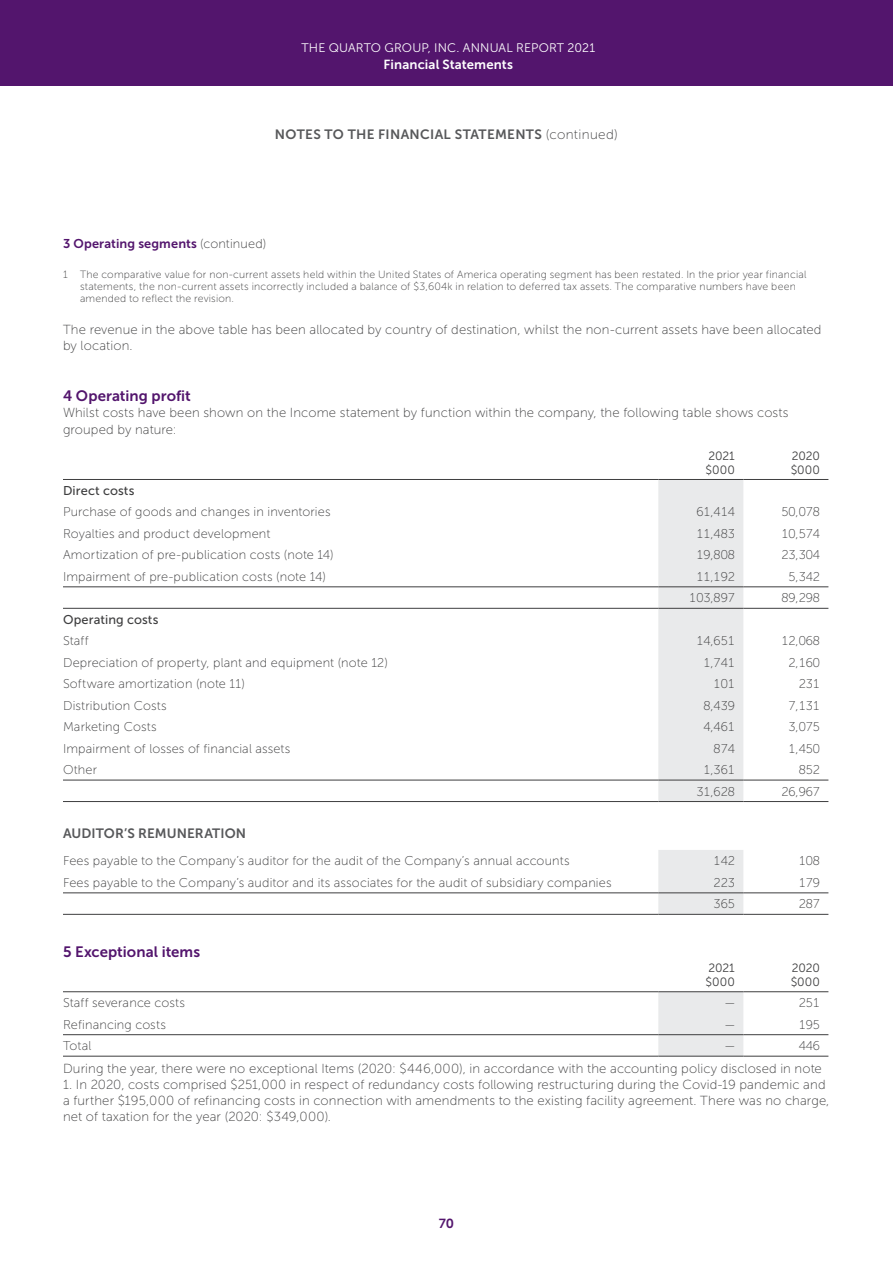
<style>
.page{position:relative;width:893px;height:1263px;background:#fff}
.page>*{position:absolute;margin:0;border:0;box-sizing:border-box;transform-origin:0 0}
.t1{font:15px "Museo Sans 700";letter-spacing:.005em;color:#53156d}
.t2{font:13.5px "Museo Sans 700";letter-spacing:.015em;color:#57585a}
.t3{font:13.2px/16.2px "Museo Sans 100";letter-spacing:.01em;color:#3e3e3f}
.t4{font:13.2px "Museo Sans 700";letter-spacing:.01em;color:#fff}
.t5{font:13.2px "Museo Sans 700";color:#53156d}
.t6{font:12.75px "Museo Sans 100";letter-spacing:.01em;color:#3e3e3f}
.t7{font:12.75px "Museo Sans 700";letter-spacing:.015em;color:#53156d}
.t8{font:12.75px "Museo Sans 500";letter-spacing:.01em;color:#3e3e3f}
.t9{font:12.3px "Museo Sans 300";letter-spacing:.01em;color:#fff}
.t10{font:12px/13.5px "Museo Sans 300";letter-spacing:-.005em;color:#3e3e3f}
.t11{font:10.5px/12px "Museo Sans 100";letter-spacing:.02em;color:#3e3e3f}
.s1{font-family:"Museo Sans 100";color:#3e3e3f}
</style>
<div class="page">
<div style="left:0;top:0;width:893px;height:86px;background:#53156d"></div>
<div style="left:658px;top:480px;width:85px;height:321px;background:#e9eaeb"></div>
<hr style="left:63px;top:479px;width:595px;height:1px;background:#3e3e3f">
<hr style="left:658px;top:479px;width:85px;height:1px;background:#3e3e3f">
<hr style="left:743px;top:479px;width:85px;height:1px;background:#3e3e3f">
<hr style="left:63px;top:587px;width:595px;height:1px;background:#3e3e3f">
<hr style="left:658px;top:587px;width:85px;height:1px;background:#3e3e3f">
<hr style="left:743px;top:587px;width:85px;height:1px;background:#3e3e3f">
<hr style="left:63px;top:608px;width:595px;height:1px;background:#3e3e3f">
<hr style="left:658px;top:608px;width:85px;height:1px;background:#3e3e3f">
<hr style="left:743px;top:608px;width:85px;height:1px;background:#3e3e3f">
<hr style="left:63px;top:780px;width:595px;height:1px;background:#3e3e3f">
<hr style="left:658px;top:780px;width:85px;height:1px;background:#3e3e3f">
<hr style="left:743px;top:780px;width:85px;height:1px;background:#3e3e3f">
<hr style="left:63px;top:801px;width:595px;height:1px;background:#3e3e3f">
<hr style="left:658px;top:801px;width:85px;height:1px;background:#3e3e3f">
<hr style="left:743px;top:801px;width:85px;height:1px;background:#3e3e3f">
<div style="left:658px;top:850px;width:85px;height:64px;background:#e9eaeb"></div>
<hr style="left:63px;top:892px;width:595px;height:1px;background:#3e3e3f">
<hr style="left:658px;top:892px;width:85px;height:1px;background:#3e3e3f">
<hr style="left:743px;top:892px;width:85px;height:1px;background:#3e3e3f">
<hr style="left:63px;top:914px;width:595px;height:1px;background:#3e3e3f">
<hr style="left:658px;top:914px;width:85px;height:1px;background:#3e3e3f">
<hr style="left:743px;top:914px;width:85px;height:1px;background:#3e3e3f">
<div style="left:658px;top:992px;width:85px;height:64px;background:#e9eaeb"></div>
<hr style="left:63px;top:991px;width:595px;height:1px;background:#3e3e3f">
<hr style="left:658px;top:991px;width:85px;height:1px;background:#3e3e3f">
<hr style="left:743px;top:991px;width:85px;height:1px;background:#3e3e3f">
<hr style="left:63px;top:1034px;width:595px;height:1px;background:#3e3e3f">
<hr style="left:658px;top:1034px;width:85px;height:1px;background:#3e3e3f">
<hr style="left:743px;top:1034px;width:85px;height:1px;background:#3e3e3f">
<hr style="left:63px;top:1056px;width:595px;height:1px;background:#3e3e3f">
<hr style="left:658px;top:1056px;width:85px;height:1px;background:#3e3e3f">
<hr style="left:743px;top:1056px;width:85px;height:1px;background:#3e3e3f">
<p class="t9" style="left:301px;top:41px;width:295px">THE QUARTO GROUP, INC. ANNUAL REPORT 2021</p>
<p class="t4" style="left:384px;top:57px;width:131px">Financial Statements</p>
<p class="t2" style="left:275px;top:127px;width:344px">NOTES TO THE FINANCIAL STATEMENTS <span class="s1">(continued)</span></p>
<p class="t7" style="left:63px;top:237px;width:205px">3 Operating segments <span class="s1">(continued)</span></p>
<p class="t11" style="left:80px;top:268px;width:728px;text-indent:-17px">1 The comparative value for non-current assets held within the United States of America operating segment has been restated. In the prior year financial statements, the non-current assets incorrectly included a balance of $3,604k in relation to deferred tax assets. The comparative numbers have been amended to reflect the revision.</p>
<p class="t3" style="left:63px;top:322px;width:760px">The revenue in the above table has been allocated by country of destination, whilst the non-current assets have been allocated by location.</p>
<p class="t1" style="left:63px;top:388px;width:129px">4 Operating profit</p>
<p class="t3" style="left:63px;top:405px;width:727px">Whilst costs have been shown on the Income statement by function within the company, the following table shows costs grouped by nature:</p>
<p class="t10" style="left:706px;top:449px;width:31px">2021 $000</p>
<p class="t10" style="left:791px;top:449px;width:31px">2020 $000</p>
<p class="t8" style="left:63px;top:484px;width:73px">Direct costs</p>
<p class="t6" style="left:63px;top:505px;width:269px">Purchase of goods and changes in inventories</p>
<p class="t6" style="left:696px;top:505px;width:40px">61,414</p>
<p class="t6" style="left:781px;top:505px;width:40px">50,078</p>
<p class="t6" style="left:63px;top:527px;width:209px">Royalties and product development</p>
<p class="t6" style="left:696px;top:527px;width:40px">11,483</p>
<p class="t6" style="left:781px;top:527px;width:40px">10,574</p>
<p class="t6" style="left:63px;top:548px;width:272px">Amortization of pre-publication costs (note 14)</p>
<p class="t6" style="left:696px;top:548px;width:40px">19,808</p>
<p class="t6" style="left:781px;top:548px;width:40px">23,304</p>
<p class="t6" style="left:63px;top:570px;width:265px">Impairment of pre-publication costs (note 14)</p>
<p class="t6" style="left:696px;top:570px;width:40px">11,192</p>
<p class="t6" style="left:788px;top:570px;width:33px">5,342</p>
<p class="t6" style="left:689px;top:591px;width:47px">103,897</p>
<p class="t6" style="left:781px;top:591px;width:40px">89,298</p>
<p class="t8" style="left:63px;top:612px;width:97px">Operating costs</p>
<p class="t6" style="left:63px;top:634px;width:27px">Staff</p>
<p class="t6" style="left:696px;top:634px;width:40px">14,651</p>
<p class="t6" style="left:781px;top:634px;width:40px">12,068</p>
<p class="t6" style="left:63px;top:656px;width:326px">Depreciation of property, plant and equipment (note 12)</p>
<p class="t6" style="left:703px;top:656px;width:33px">1,741</p>
<p class="t6" style="left:788px;top:656px;width:33px">2,160</p>
<p class="t6" style="left:63px;top:677px;width:183px">Software amortization (note 11)</p>
<p class="t6" style="left:714px;top:677px;width:23px">101</p>
<p class="t6" style="left:799px;top:677px;width:23px">231</p>
<p class="t6" style="left:63px;top:699px;width:105px">Distribution Costs</p>
<p class="t6" style="left:703px;top:699px;width:33px">8,439</p>
<p class="t6" style="left:788px;top:699px;width:33px">7,131</p>
<p class="t6" style="left:63px;top:720px;width:95px">Marketing Costs</p>
<p class="t6" style="left:703px;top:720px;width:33px">4,461</p>
<p class="t6" style="left:788px;top:720px;width:33px">3,075</p>
<p class="t6" style="left:63px;top:741px;width:229px">Impairment of losses of financial assets</p>
<p class="t6" style="left:714px;top:741px;width:23px">874</p>
<p class="t6" style="left:788px;top:741px;width:33px">1,450</p>
<p class="t6" style="left:63px;top:763px;width:36px">Other</p>
<p class="t6" style="left:703px;top:763px;width:33px">1,361</p>
<p class="t6" style="left:799px;top:763px;width:23px">852</p>
<p class="t6" style="left:696px;top:784px;width:40px">31,628</p>
<p class="t6" style="left:781px;top:784px;width:40px">26,967</p>
<p class="t2" style="left:63px;top:826px;width:185px">AUDITOR’S REMUNERATION</p>
<p class="t6" style="left:63px;top:854px;width:508px">Fees payable to the Company’s auditor for the audit of the Company’s annual accounts</p>
<p class="t6" style="left:714px;top:854px;width:23px">142</p>
<p class="t6" style="left:799px;top:854px;width:23px">108</p>
<p class="t6" style="left:63px;top:876px;width:550px">Fees payable to the Company’s auditor and its associates for the audit of subsidiary companies</p>
<p class="t6" style="left:714px;top:876px;width:23px">223</p>
<p class="t6" style="left:799px;top:876px;width:23px">179</p>
<p class="t6" style="left:714px;top:897px;width:23px">365</p>
<p class="t6" style="left:799px;top:897px;width:23px">287</p>
<p class="t1" style="left:63px;top:944px;width:139px">5 Exceptional items</p>
<p class="t10" style="left:706px;top:961px;width:31px">2021 $000</p>
<p class="t10" style="left:791px;top:961px;width:31px">2020 $000</p>
<p class="t6" style="left:63px;top:996px;width:123px">Staff severance costs</p>
<p class="t6" style="left:725px;top:996px;width:11px">—</p>
<p class="t6" style="left:799px;top:996px;width:23px">251</p>
<p class="t6" style="left:63px;top:1017px;width:104px">Refinancing costs</p>
<p class="t6" style="left:725px;top:1017px;width:11px">—</p>
<p class="t6" style="left:799px;top:1017px;width:23px">195</p>
<p class="t6" style="left:63px;top:1039px;width:30px">Total</p>
<p class="t6" style="left:725px;top:1039px;width:11px">—</p>
<p class="t6" style="left:799px;top:1039px;width:23px">446</p>
<p class="t3" style="left:63px;top:1060px;width:760px">During the year, there were no exceptional Items (2020: $446,000), in accordance with the accounting policy disclosed in note</p>
<p class="t3" style="left:63px;top:1076px;width:768px">1. In 2020, costs comprised $251,000 in respect of redundancy costs following restructuring during the Covid-19 pandemic and a further $195,000 of refinancing costs in connection with amendments to the existing facility agreement. There was no charge, net of taxation for the year (2020: $349,000).</p>
<p class="t5" style="left:439px;top:1216px;width:17px">70</p>
</div>
